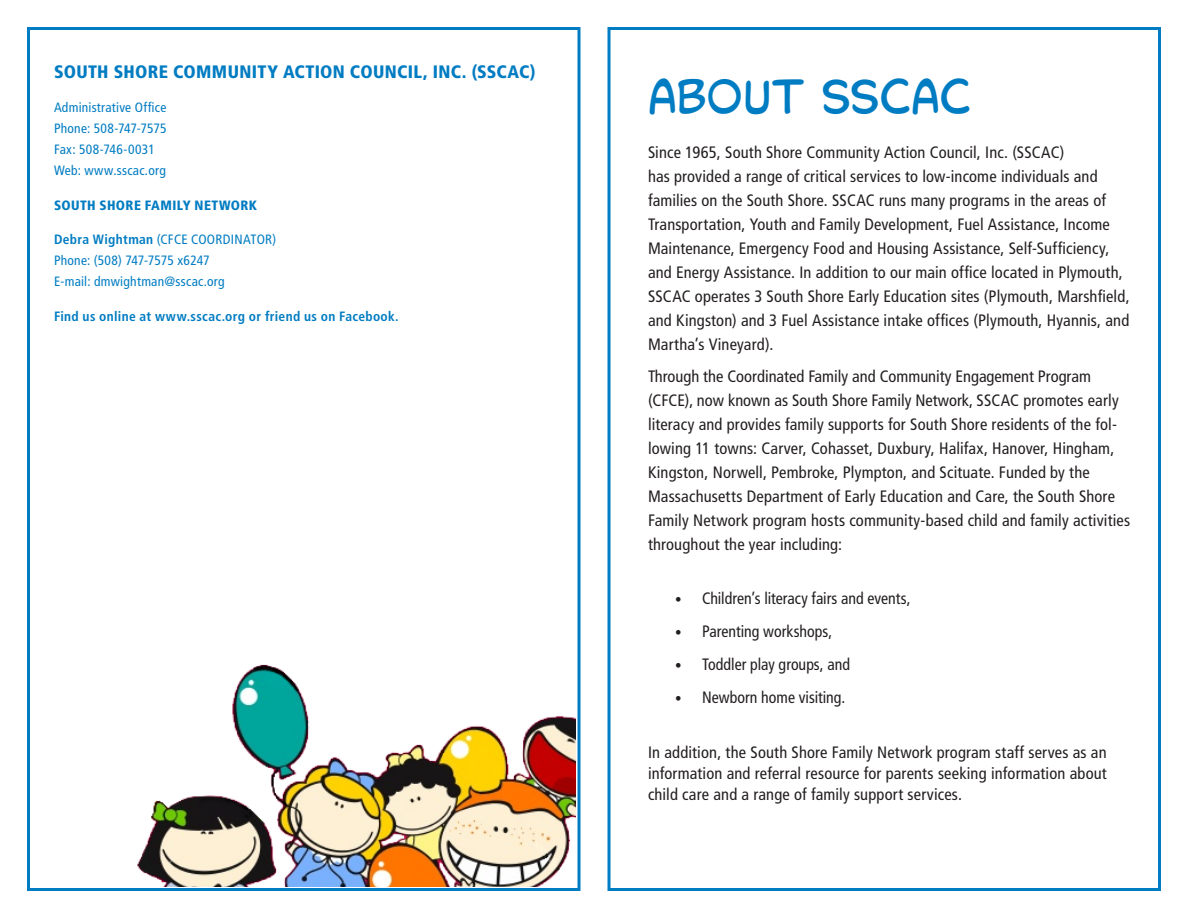
<style>
.page{position:relative;width:1188px;height:918px;background:#fff}
.page>*{position:absolute;margin:0;border:0;box-sizing:border-box;transform-origin:0 0}
.Head_2{font:42px "Collector Comic";letter-spacing:.005em;color:#007cc2}
.Body_2{font:900 condensed 18px "Frutiger LT Std";letter-spacing:.015em;color:#007cc2}
.Body_2-2{font:condensed 16.5px/24px "Frutiger LT Std";letter-spacing:.01em;color:#231f20}
.Body_2-3{font:condensed 16.5px "Frutiger LT Std";letter-spacing:.01em;color:#231f20;scale:.96 1}
.Body_2-4{font:condensed 13.5px/21px "Frutiger LT Std";letter-spacing:.02em;color:#007cc2}
.Body_2-5{font:700 condensed 13.5px "Frutiger LT Std";letter-spacing:.025em;color:#007cc2}
.Body_2-6{font:900 condensed 13.5px "Frutiger LT Std";letter-spacing:.03em;color:#007cc2}
.s1{font-weight:700}
.s2{font-size:13.5px}
</style>
<div class="page">
<div style="left:27px;top:27px;width:553px;height:864px;border:3px solid #007cc2"></div>
<div style="left:608px;top:27px;width:553px;height:864px;border:3px solid #007cc2"></div>
<img style="left:27px;top:652px;width:549px;height:234px">
<p class="Body_2" style="left:54px;top:61px;width:483px">SOUTH SHORE COMMUNITY ACTION COUNCIL, INC. (SSCAC)</p>
<p class="Body_2-4" style="left:54px;top:97px;width:114px">Administrative Office<br>Phone: 508-747-7575<br>Fax: 508-746-0031<br>Web: www.sscac.org</p>
<p class="Body_2-6" style="left:54px;top:197px;width:205px">SOUTH SHORE FAMILY NETWORK</p>
<p class="Body_2-4" style="left:54px;top:229px;width:224px"><span class="s1">Debra Wightman</span> (CFCE COORDINATOR)<br>Phone: (508) 747-7575 x6247<br>E-mail: dmwightman@sscac.org</p>
<p class="Body_2-5" style="left:54px;top:308px;width:346px">Find us online at www.sscac.org or friend us on Facebook.</p>
<p class="Head_2" style="left:648px;top:65px;width:324px">ABOUT SSCAC</p>
<p class="Body_2-2" style="left:648px;top:141px;width:483px">Since 1965, South Shore Community Action Council, Inc. (SSCAC)<br>has provided a range of critical services to low-income individuals and families on the South Shore. SSCAC runs many programs in the areas of Transportation, Youth and Family Development, Fuel Assistance, Income Maintenance, Emergency Food and Housing Assistance, Self-Sufficiency, and Energy Assistance. In addition to our main office located in Plymouth, SSCAC operates 3 South Shore Early Education sites (Plymouth, Marshfield, and Kingston) and 3 Fuel Assistance intake offices (Plymouth, Hyannis, and Martha’s Vineyard).</p>
<p class="Body_2-2" style="left:648px;top:364px;width:484px">Through the Coordinated Family and Community Engagement Program (CFCE), now known as South Shore Family Network, SSCAC promotes early literacy and provides family supports for South Shore residents of the fol&shy;lowing 11 towns: Carver, Cohasset, Duxbury, Halifax, Hanover, Hingham, Kingston, Norwell, Pembroke, Plympton, and Scituate. Funded by the Massachusetts Department of Early Education and Care, the South Shore Family Network program hosts community-based child and family activities throughout the year including:</p>
<p class="Body_2-3" style="left:675px;top:588px;width:247px"><span class="s2">•</span> Children’s literacy fairs and events,</p>
<p class="Body_2-3" style="left:675px;top:621px;width:165px"><span class="s2">•</span> Parenting workshops,</p>
<p class="Body_2-3" style="left:675px;top:654px;width:184px"><span class="s2">•</span> Toddler play groups, and</p>
<p class="Body_2-3" style="left:675px;top:687px;width:179px"><span class="s2">•</span> Newborn home visiting.</p>
<p class="Body_2-2" style="left:648px;top:742px;width:460px;line-height:21px;text-align:justify">In addition, the South Shore Family Network program staff serves as an information and referral resource for parents seeking information about child care and a range of family support services.</p>
</div>
